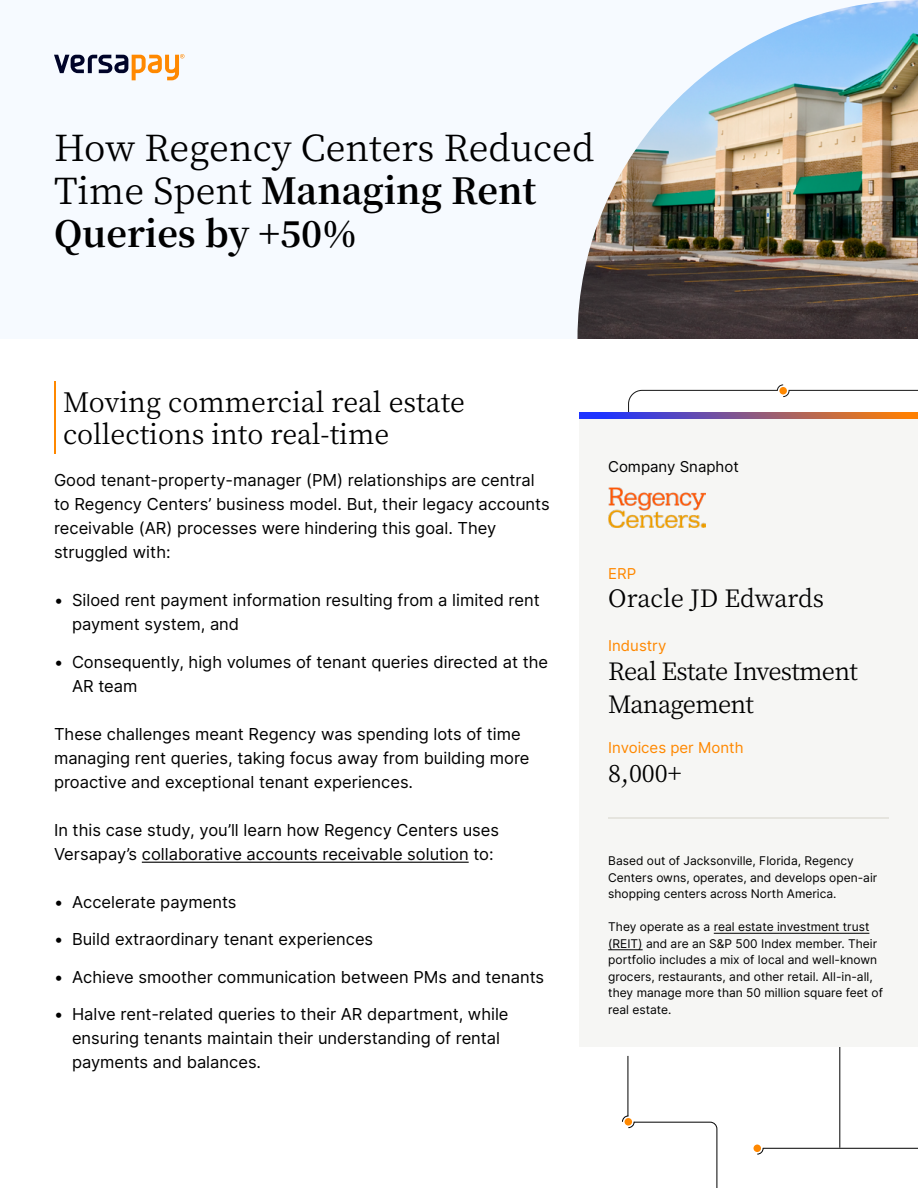
<style>
.page{position:relative;width:918px;height:1188px;background:#fff}
.page>*{position:absolute;margin:0;border:0;box-sizing:border-box;transform-origin:0 0}
.t1{font:36px/43.2px "Noto Serif JP";color:#000}
.t2{font:27px/32.4px "Noto Serif JP";color:#000}
.t3{font:24px/32.4px "Noto Serif JP";letter-spacing:-.03em;color:#000}
.t4{font:24px "Noto Serif JP";color:#000}
.t5{font:16.5px/24px "Inter";color:#000}
.t6{font:15px "Inter";color:#f80}
.t7{font:15px "Inter";color:#000}
.t8{font:12px/16.5px "Inter";color:#000}
.s1{font-weight:700}
</style>
<div class="page">
<svg style="left:628px;top:384px;width:162px;height:29px"></svg>
<hr style="left:789px;top:390px;width:129px;height:1px;background:#151515">
<hr style="left:763px;top:1148px;width:155px;height:1px;background:#000">
<hr style="left:839px;top:1025px;width:1px;height:123px;background:#000">
<div style="left:754px;top:1145px;width:7px;height:7px;background:#f80;border-radius:50%"></div>
<svg style="left:757px;top:1148px;width:7px;height:7px"></svg>
<svg style="left:622px;top:1115px;width:96px;height:73px"></svg>
<hr style="left:628px;top:1056px;width:1px;height:60px;background:#000">
<div style="left:0;top:0;width:918px;height:339px;background:#f6faff"></div>
<hr style="left:142px;top:862px;width:327px;height:1px;background:#000">
<svg style="left:54px;top:54px;width:130px;height:26px"></svg>
<div style="left:579px;top:419px;width:339px;height:628px;background:#f6f6f4"></div>
<svg style="left:579px;top:413px;width:339px;height:6px;background:#895885"></svg>
<hr style="left:608px;top:817px;width:281px;height:2px;background:#e5e4de">
<hr style="left:54px;top:381px;width:2px;height:72px;background:#f80">
<hr style="left:714px;top:933px;width:155px;height:1px;background:#000">
<hr style="left:608px;top:949px;width:35px;height:1px;background:#000">
<img style="left:608px;top:487px;width:98px;height:41px">
<img style="left:577px;top:0;width:341px;height:339px">
<h1 class="t1" style="left:54px;top:127px;width:542px">How Regency Centers Reduced<br>Time Spent <span class="s1">Managing Rent<br>Queries by +50%</span></h1>
<h2 class="t2" style="left:63px;top:386px;width:404px">Moving commercial real estate collections into real-time</h2>
<p class="t5" style="left:54px;top:468px;width:497px">Good tenant-property-manager (PM) relationships are central to Regency Centers’ business model. But, their legacy accounts receivable (AR) processes were hindering this goal. They struggled with:</p>
<p class="t5" style="left:72px;top:588px;width:469px;text-indent:-18px">• Siloed rent payment information resulting from a limited rent payment system, and</p>
<p class="t5" style="left:72px;top:649px;width:478px;text-indent:-18px">• Consequently, high volumes of tenant queries directed at the<br>AR team</p>
<p class="t5" style="left:54px;top:721px;width:477px">These challenges meant Regency was spending lots of time managing rent queries, taking focus away from building more proactive and exceptional tenant experiences.</p>
<p class="t5" style="left:54px;top:817px;width:447px">In this case study, you’ll learn how Regency Centers uses<br>Versapay’s collaborative accounts receivable solution to:</p>
<p class="t5" style="left:54px;top:889px;width:184px">• Accelerate payments</p>
<p class="t5" style="left:54px;top:927px;width:321px">• Build extraordinary tenant experiences</p>
<p class="t5" style="left:54px;top:964px;width:492px">• Achieve smoother communication between PMs and tenants</p>
<p class="t5" style="left:72px;top:1002px;width:438px;text-indent:-18px">• Halve rent-related queries to their AR department, while ensuring tenants maintain their understanding of rental payments and balances.</p>
<p class="t7" style="left:608px;top:456px;width:132px">Company Snaphot</p>
<p class="t6" style="left:608px;top:562px;width:30px">ERP</p>
<h3 class="t4" style="left:608px;top:585px;width:217px">Oracle JD Edwards</h3>
<p class="t6" style="left:608px;top:635px;width:60px">Industry</p>
<h3 class="t3" style="left:608px;top:656px;width:251px">Real Estate Investment<br>Management</h3>
<p class="t6" style="left:608px;top:737px;width:137px">Invoices per Month</p>
<h3 class="t3" style="left:608px;top:757px;width:75px">8,000+</h3>
<p class="t8" style="left:608px;top:852px;width:271px">Based out of Jacksonville, Florida, Regency<br>Centers owns, operates, and develops open-air shopping centers across North America.</p>
<p class="t8" style="left:608px;top:918px;width:276px">They operate as a real estate investment trust (REIT) and are an S&amp;P 500 Index member. Their portfolio includes a mix of local and well-known grocers, restaurants, and other retail. All-in-all, they manage more than 50 million square feet of real estate.</p>
</div>
